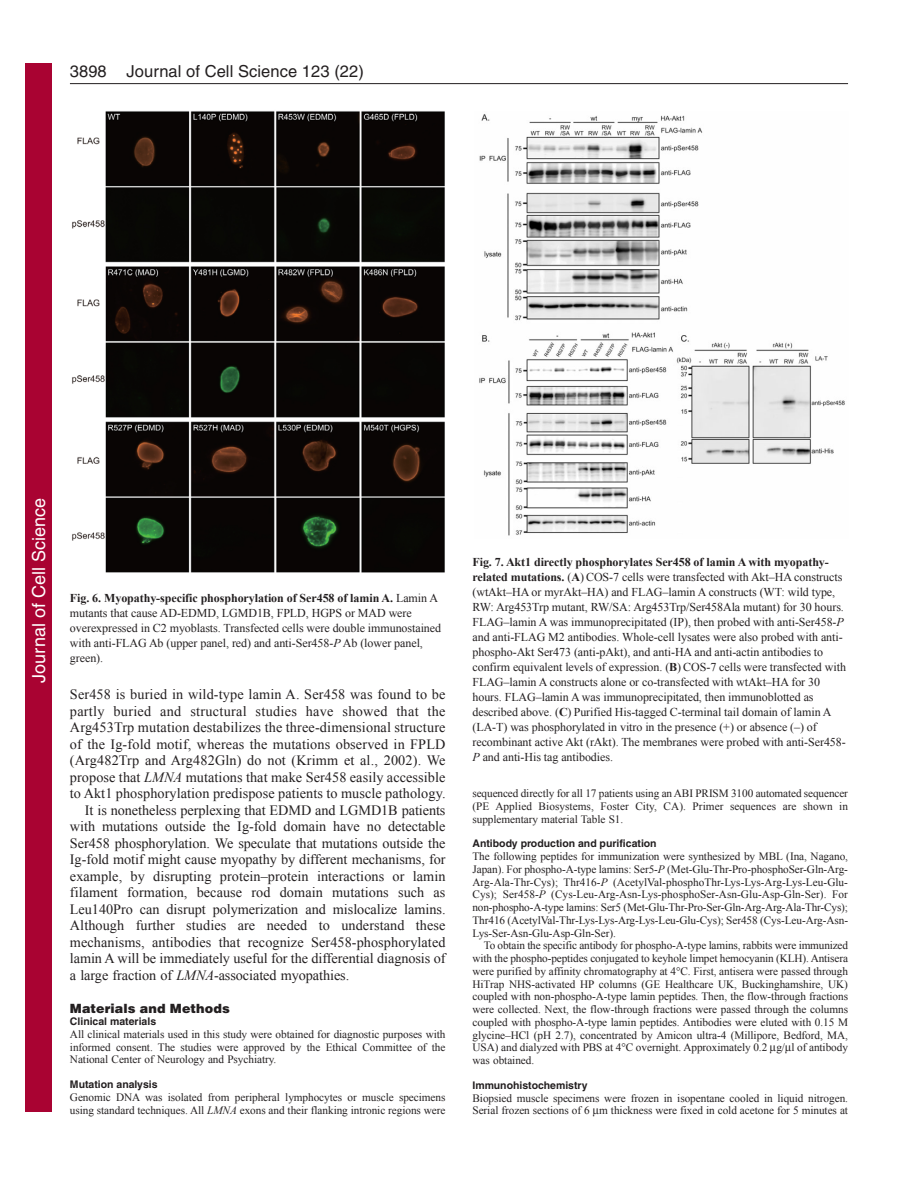
<style>
.page{position:relative;width:918px;height:1188px;background:#fff}
.page>*{position:absolute;margin:0;border:0;box-sizing:border-box;transform-origin:0 0}
.t1{font:18px "Helvetica";color:#fff}
.t2{font:16.5px "Helvetica";letter-spacing:.005em;color:#231f20}
.t3{font:14.25px "Times New Roman";letter-spacing:.005em;color:#231f20}
.t4{font:900 12.75px "Helvetica";letter-spacing:.005em;color:#231f20}
.t5{font:12px/15px "Times New Roman";letter-spacing:-.005em;color:#231f20}
.t6{font:11.25px/12.8px "Times New Roman";letter-spacing:-.005em;color:#231f20;text-align:justify}
.t7{font:700 10.5px "Helvetica";color:#231f20}
.s1{font-weight:700}
.s2{font-style:italic}
</style>
<div class="page">
<hr style="left:70px;top:83px;width:778px;height:1px;background:#231f20">
<img style="left:72px;top:111px;width:373px;height:462px">
<img style="left:479px;top:114px;width:366px;height:422px">
<div style="left:26px;top:64px;width:26px;height:1048px;background:#a90332"></div>
<h2 class="t2" style="left:70px;top:65px;width:295px">3898 Journal of Cell Science 123 (22)</h2>
<h1 class="t1" style="left:28px;top:683px;width:186px;rotate:-90deg">Journal of Cell Science</h1>
<p class="t5" style="left:70px;top:591px;width:373px"><span class="s1">Fig. 6. Myopathy-specific phosphorylation of Ser458 of lamin A.</span> Lamin A mutants that cause AD-EDMD, LGMD1B, FPLD, HGPS or MAD were overexpressed in C2 myoblasts. Transfected cells were double immunostained with anti-FLAG Ab (upper panel, red) and anti-Ser458-<span class="s2">P</span> Ab (lower panel, green).</p>
<p class="t3" style="left:70px;top:686px;width:377px">Ser458 is buried in wild-type lamin A. Ser458 was found to be</p>
<p class="t3" style="left:70px;top:703px;width:377px">partly buried and structural studies have showed that the</p>
<p class="t3" style="left:70px;top:719px;width:377px">Arg453Trp mutation destabilizes the three-dimensional structure</p>
<p class="t3" style="left:70px;top:736px;width:377px">of the Ig-fold motif, whereas the mutations observed in FPLD</p>
<p class="t3" style="left:70px;top:752px;width:377px">(Arg482Trp and Arg482Gln) do not (Krimm et al., 2002). We</p>
<p class="t3" style="left:70px;top:769px;width:377px">propose that <span class="s2">LMNA</span> mutations that make Ser458 easily accessible</p>
<p class="t3" style="left:70px;top:785px;width:377px">to Akt1 phosphorylation predispose patients to muscle pathology.</p>
<p class="t3" style="left:85px;top:802px;width:362px">It is nonetheless perplexing that EDMD and LGMD1B patients</p>
<p class="t3" style="left:70px;top:818px;width:377px">with mutations outside the Ig-fold domain have no detectable</p>
<p class="t3" style="left:70px;top:835px;width:377px">Ser458 phosphorylation. We speculate that mutations outside the</p>
<p class="t3" style="left:70px;top:851px;width:377px">Ig-fold motif might cause myopathy by different mechanisms, for</p>
<p class="t3" style="left:70px;top:868px;width:377px">example, by disrupting protein–protein interactions or lamin</p>
<p class="t3" style="left:70px;top:884px;width:377px">filament formation, because rod domain mutations such as</p>
<p class="t3" style="left:70px;top:901px;width:377px">Leu140Pro can disrupt polymerization and mislocalize lamins.</p>
<p class="t3" style="left:70px;top:917px;width:377px">Although further studies are needed to understand these</p>
<p class="t3" style="left:70px;top:934px;width:377px">mechanisms, antibodies that recognize Ser458-phosphorylated</p>
<p class="t3" style="left:70px;top:950px;width:377px">lamin A will be immediately useful for the differential diagnosis of</p>
<p class="t3" style="left:70px;top:967px;width:281px">a large fraction of <span class="s2">LMNA</span>-associated myopathies.</p>
<p class="t4" style="left:70px;top:1003px;width:161px">Materials and Methods</p>
<p class="t7" style="left:70px;top:1018px;width:88px">Clinical materials</p>
<p class="t6" style="left:70px;top:1028px;width:377px">All clinical materials used in this study were obtained for diagnostic purposes with informed consent. The studies were approved by the Ethical Committee of the National Center of Neurology and Psychiatry.</p>
<p class="t7" style="left:70px;top:1081px;width:89px">Mutation analysis</p>
<p class="t6" style="left:70px;top:1091px;width:377px">Genomic DNA was isolated from peripheral lymphocytes or muscle specimens using standard techniques. All <span class="s2">LMNA</span> exons and their flanking intronic regions were</p>
<p class="t5" style="left:472px;top:555px;width:375px"><span class="s1">Fig. 7. Akt1 directly phosphorylates Ser458 of lamin A with myopathy&shy;related mutations.</span> (<span class="s1">A</span>) COS-7 cells were transfected with Akt–HA constructs (wtAkt–HA or myrAkt–HA) and FLAG–lamin A constructs (WT: wild type, RW: Arg453Trp mutant, RW/SA: Arg453Trp/Ser458Ala mutant) for 30 hours.<br>FLAG–lamin A was immunoprecipitated (IP), then probed with anti-Ser458-<span class="s2">P </span>and anti-FLAG M2 antibodies. Whole-cell lysates were also probed with anti&shy;phospho-Akt Ser473 (anti-pAkt), and anti-HA and anti-actin antibodies to confirm equivalent levels of expression. (<span class="s1">B</span>) COS-7 cells were transfected with FLAG–lamin A constructs alone or co-transfected with wtAkt–HA for 30 hours. FLAG–lamin A was immunoprecipitated, then immunoblotted as described above. (<span class="s1">C</span>) Purified His-tagged C-terminal tail domain of lamin A (LA-T) was phosphorylated in vitro in the presence (+) or absence (–) of recombinant active Akt (rAkt). The membranes were probed with anti-Ser458- <span class="s2">P</span> and anti-His tag antibodies.</p>
<p class="t6" style="left:473px;top:787px;width:377px">sequenced directly for all 17 patients using an ABI PRISM 3100 automated sequencer (PE Applied Biosystems, Foster City, CA). Primer sequences are shown in supplementary material Table S1.</p>
<p class="t7" style="left:472px;top:840px;width:186px">Antibody production and purification</p>
<p class="t6" style="left:472px;top:850px;width:377px">The following peptides for immunization were synthesized by MBL (Ina, Nagano, Japan). For phospho-A-type lamins: Ser5-<span class="s2">P</span> (Met-Glu-Thr-Pro-phosphoSer-Gln-Arg-Arg-Ala-Thr-Cys); Thr416-<span class="s2">P</span> (AcetylVal-phosphoThr-Lys-Lys-Arg-Lys-Leu-Glu-Cys); Ser458-<span class="s2">P</span> (Cys-Leu-Arg-Asn-Lys-phosphoSer-Asn-Glu-Asp-Gln-Ser). For non-phospho-A-type lamins: Ser5 (Met-Glu-Thr-Pro-Ser-Gln-Arg-Arg-Ala-Thr-Cys); Thr416 (AcetylVal-Thr-Lys-Lys-Arg-Lys-Leu-Glu-Cys); Ser458 (Cys-Leu-Arg-Asn-Lys-Ser-Asn-Glu-Asp-Gln-Ser).</p>
<p class="t6" style="left:472px;top:939px;width:377px;text-indent:11px">To obtain the specific antibody for phospho-A-type lamins, rabbits were immunized with the phospho-peptides conjugated to keyhole limpet hemocyanin (KLH). Antisera were purified by affinity chromatography at 4°C. First, antisera were passed through HiTrap NHS-activated HP columns (GE Healthcare UK, Buckinghamshire, UK) coupled with non-phospho-A-type lamin peptides. Then, the flow-through fractions were collected. Next, the flow-through fractions were passed through the columns coupled with phospho-A-type lamin peptides. Antibodies were eluted with 0.15 M glycine–HCl (pH 2.7), concentrated by Amicon ultra-4 (Millipore, Bedford, MA, USA) and dialyzed with PBS at 4°C overnight. Approximately 0.2 g/ l of antibody was obtained.</p>
<p class="t7" style="left:472px;top:1081px;width:117px">Immunohistochemistry</p>
<p class="t6" style="left:472px;top:1091px;width:377px">Biopsied muscle specimens were frozen in isopentane cooled in liquid nitrogen.<br>Serial frozen sections of 6 m thickness were fixed in cold acetone for 5 minutes at</p>
</div>
